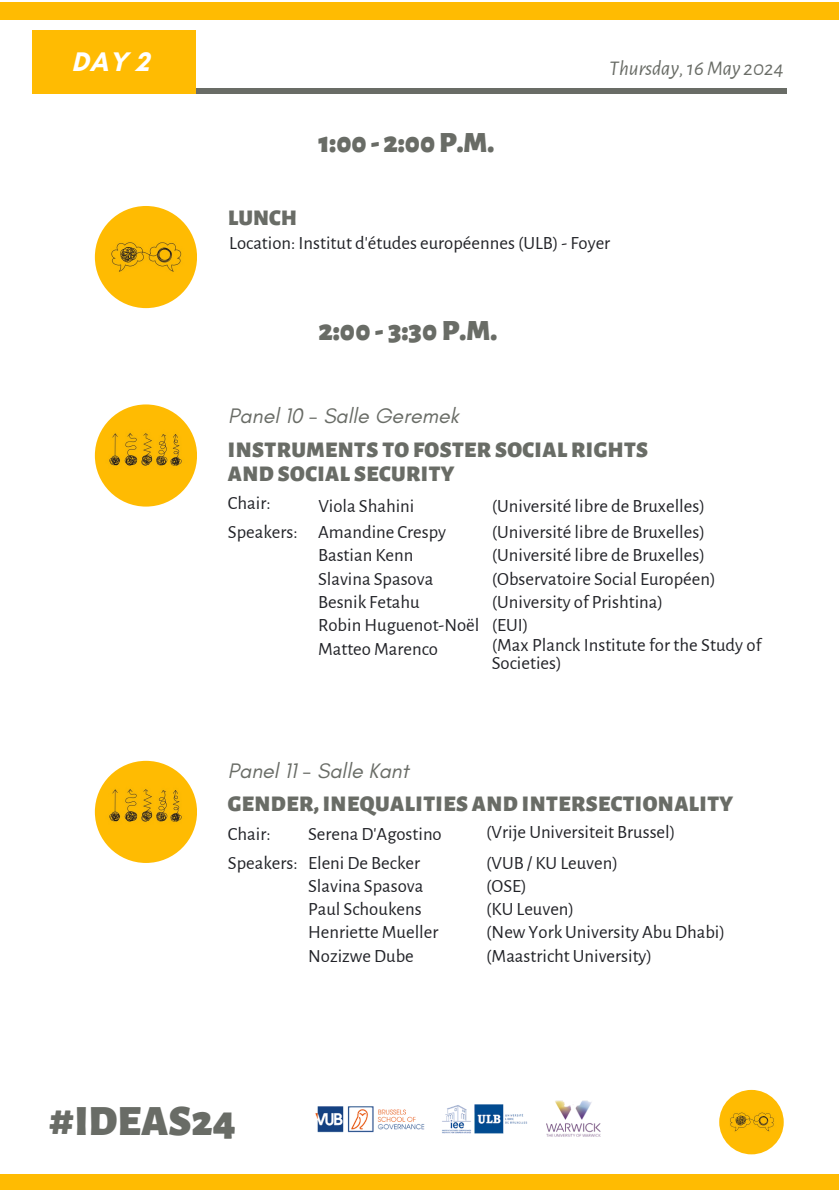
<style>
.page{position:relative;width:839px;height:1191px;background:#fff}
.page>*{position:absolute;margin:0;border:0;box-sizing:border-box;transform-origin:0 0}
.t1{font:900 43.6px "Alegreya Sans";color:#696c66}
.t2{font:900 29.6px "Alegreya Sans";letter-spacing:.005em;color:#696c66}
.t3{font:700 27.4px "Glacial Indifference";color:#fff}
.t4{font:900 22.6px/24.4px "Alegreya Sans";letter-spacing:.02em;color:#696c66}
.t5{font:italic 21.4px "Glacial Indifference";color:#696c66}
.t6{font:italic 21px "Alegreya Sans";color:#696c66}
.t7{font:18.6px/18px "Alegreya Sans";color:#212227}
</style>
<div class="page">
<div style="left:0;top:2px;width:838px;height:17px;background:#ffbb02"></div>
<div style="left:0;top:1174px;width:838px;height:15px;background:#ffbb02"></div>
<img style="left:95px;top:206px;width:102px;height:102px;border-radius:50%">
<img style="left:95px;top:404px;width:102px;height:103px;border-radius:50%">
<div style="left:37px;top:89px;width:749px;height:5px;background:#696c66"></div>
<div style="left:32px;top:30px;width:163px;height:64px;background:#ffbb02"></div>
<img style="left:95px;top:761px;width:102px;height:102px;border-radius:50%">
<img style="left:719px;top:1090px;width:64px;height:64px;border-radius:50%">
<img style="left:315px;top:1100px;width:286px;height:37px">
<p class="t3" style="left:72px;top:45px;width:79px">DAY 2</p>
<h3 class="t6" style="left:609px;top:59px;width:176px">Thursday,16May 2024</h3>
<p class="t2" style="left:318px;top:129px;width:177px">1:00 - 2:00P.M.</p>
<p class="t4" style="left:228px;top:206px;width:70px">LUNCH</p>
<h3 class="t7" style="left:229px;top:234px;width:382px">Location: Institut d'études européennes (ULB) - Foyer</h3>
<h5 class="t2" style="left:318px;top:316px;width:180px">2:00 - 3:30P.M.</h5>
<h4 class="t5" style="left:228px;top:403px;width:232px">Panel 10 - Salle Geremek</h4>
<p class="t4" style="left:228px;top:438px;width:422px">INSTRUMENTS TO FOSTER SOCIAL RIGHTS<br>AND SOCIAL SECURITY</p>
<p class="t7" style="left:228px;top:494px;width:44px">Chair:</p>
<p class="t7" style="left:318px;top:497px;width:97px">Viola Shahini</p>
<p class="t7" style="left:228px;top:524px;width:71px">Speakers:</p>
<p class="t7" style="left:318px;top:524px;width:130px">Amandine Crespy</p>
<p class="t7" style="left:318px;top:547px;width:97px">Bastian Kenn</p>
<p class="t7" style="left:318px;top:570px;width:117px">Slavina Spasova</p>
<p class="t7" style="left:318px;top:593px;width:103px">Besnik Fetahu</p>
<p class="t7" style="left:318px;top:617px;width:163px">Robin Huguenot-Noël</p>
<p class="t7" style="left:318px;top:640px;width:121px">Matteo Marenco</p>
<p class="t7" style="left:492px;top:497px;width:215px">(Université libre de Bruxelles)</p>
<p class="t7" style="left:492px;top:524px;width:215px">(Université libre de Bruxelles)</p>
<p class="t7" style="left:492px;top:547px;width:215px">(Université libre de Bruxelles)</p>
<p class="t7" style="left:492px;top:570px;width:225px">(Observatoire Social Européen)</p>
<p class="t7" style="left:492px;top:593px;width:173px">(University of Prishtina)</p>
<p class="t7" style="left:492px;top:617px;width:38px">(EUI)</p>
<p class="t7" style="left:492px;top:637px;width:271px">(Max Planck Institute for the Study of<br>Societies)</p>
<h5 class="t5" style="left:228px;top:758px;width:182px">Panel 11 - Salle Kant</h5>
<p class="t4" style="left:228px;top:792px;width:506px">GENDER, INEQUALITIES AND INTERSECTIONALITY</p>
<p class="t7" style="left:228px;top:825px;width:44px">Chair:</p>
<p class="t7" style="left:228px;top:854px;width:71px">Speakers:</p>
<p class="t7" style="left:308px;top:825px;width:135px">Serena D'Agostino</p>
<h4 class="t7" style="left:308px;top:854px;width:114px">Eleni De Becker</h4>
<p class="t7" style="left:308px;top:877px;width:117px">Slavina Spasova</p>
<p class="t7" style="left:308px;top:901px;width:115px">Paul Schoukens</p>
<p class="t7" style="left:308px;top:924px;width:132px">Henriette Mueller</p>
<p class="t7" style="left:308px;top:947px;width:107px">Nozizwe Dube</p>
<h1 class="t7" style="left:486px;top:824px;width:191px">(Vrije Universiteit Brussel)</h1>
<p class="t7" style="left:486px;top:854px;width:133px">(VUB / KU Leuven)</p>
<p class="t7" style="left:486px;top:877px;width:42px">(OSE)</p>
<p class="t7" style="left:486px;top:901px;width:90px">(KU Leuven)</p>
<p class="t7" style="left:486px;top:924px;width:240px">(New York University Abu Dhabi)</p>
<p class="t7" style="left:486px;top:947px;width:167px">(Maastricht University)</p>
<p class="t1" style="left:49px;top:1100px;width:189px">#IDEAS24</p>
</div>
